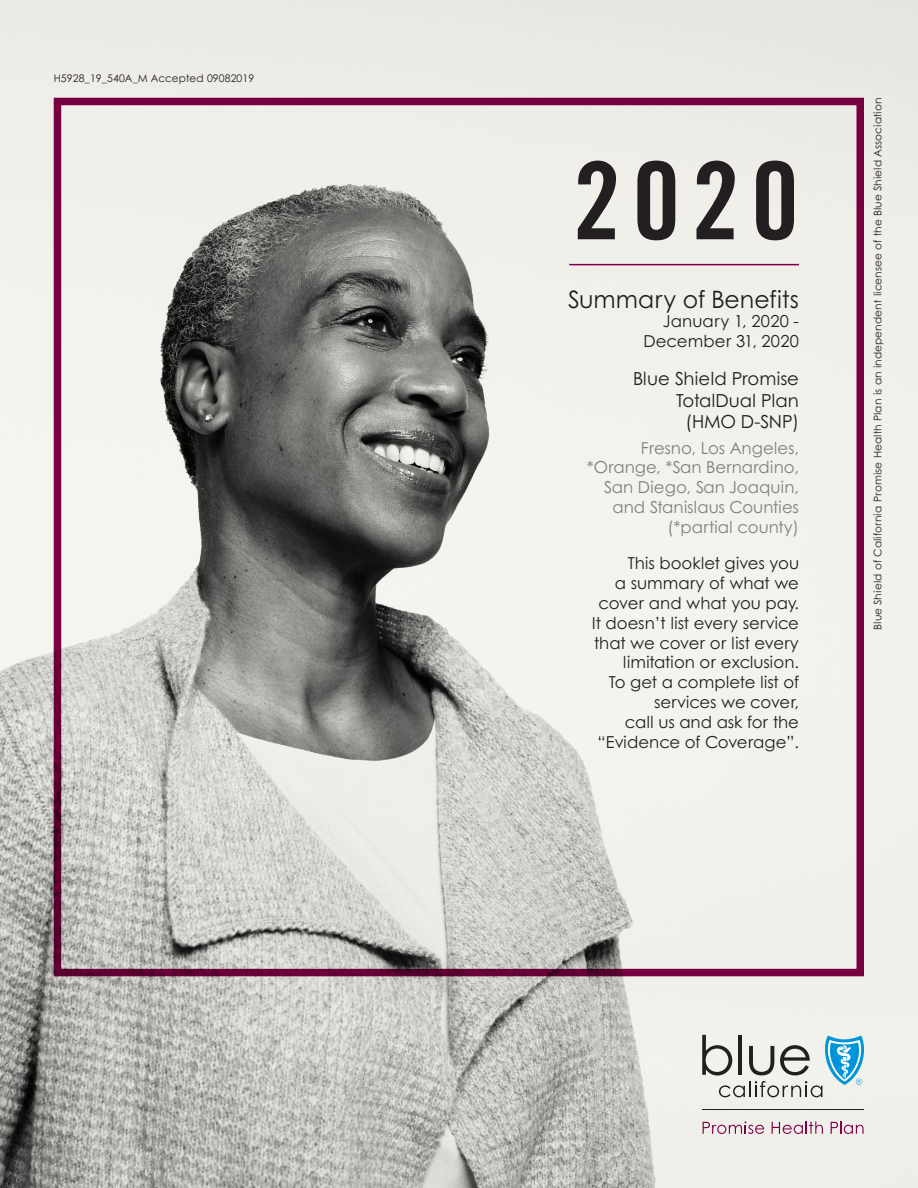
<style>
.page{position:relative;width:918px;height:1188px;background:#f0f0eb}
.page>*{position:absolute;margin:0;border:0;box-sizing:border-box;transform-origin:0 0}
.t1{font:107.55px "Trade Gothic Bold 8";color:#231f20}
.t2{font:24px "Century Gothic B";letter-spacing:.005em;color:#231f20}
.t3{font:18px/21.6px "Century Gothic B";color:#231f20;text-align:right}
.t4{font:16.5px/19.8px "Century Gothic B";color:#231f20;text-align:right}
.t5{font:16.5px/19.8px "Century Gothic B";color:#7e8083;text-align:right}
.t6{font:10.5px "Century Gothic B";letter-spacing:.01em;color:#231f20}
</style>
<div class="page">
<img style="left:0;top:131px;width:684px;height:1057px">
<hr style="left:569px;top:264px;width:230px;height:1px;background:#7f0046">
<div style="left:54px;top:98px;width:810px;height:878px;border:8px solid #7f0046"></div>
<hr style="left:702px;top:1109px;width:161px;height:1px;background:#231f20">
<svg style="left:702px;top:1035px;width:163px;height:62px;background:#bac8cc"></svg>
<svg style="left:703px;top:1121px;width:61px;height:13px"></svg>
<svg style="left:772px;top:1122px;width:51px;height:12px"></svg>
<svg style="left:831px;top:1122px;width:33px;height:12px"></svg>
<p class="t6" style="left:54px;top:72px;width:202px">H5928_19_540A_M Accepted 09082019</p>
<p class="t1" style="left:573px;top:136px;width:227px">2020</p>
<p class="t2" style="left:568px;top:284px;width:233px">Summary of Benefits</p>
<p class="t4" style="left:643px;top:311px;width:157px">January 1, 2020 -<br>December 31, 2020</p>
<p class="t3" style="left:633px;top:368px;width:167px">Blue Shield Promise<br>TotalDual Plan (HMO D-SNP)</p>
<p class="t5" style="left:587px;top:437px;width:214px">Fresno, Los Angeles, *Orange, *San Bernardino,<br>San Diego, San Joaquin, and Stanislaus Counties (*partial county)</p>
<p class="t4" style="left:592px;top:553px;width:209px">This booklet gives you<br>a summary of what we cover and what you pay.<br>It doesn’t list every service that we cover or list every limitation or exclusion.<br>To get a complete list of services we cover,<br>call us and ask for the “Evidence of Coverage”.</p>
<p class="t6" style="left:871px;top:630px;width:534px;rotate:-90deg">Blue Shield of California Promise Health Plan is an independent licensee of the Blue Shield Association</p>
</div>
